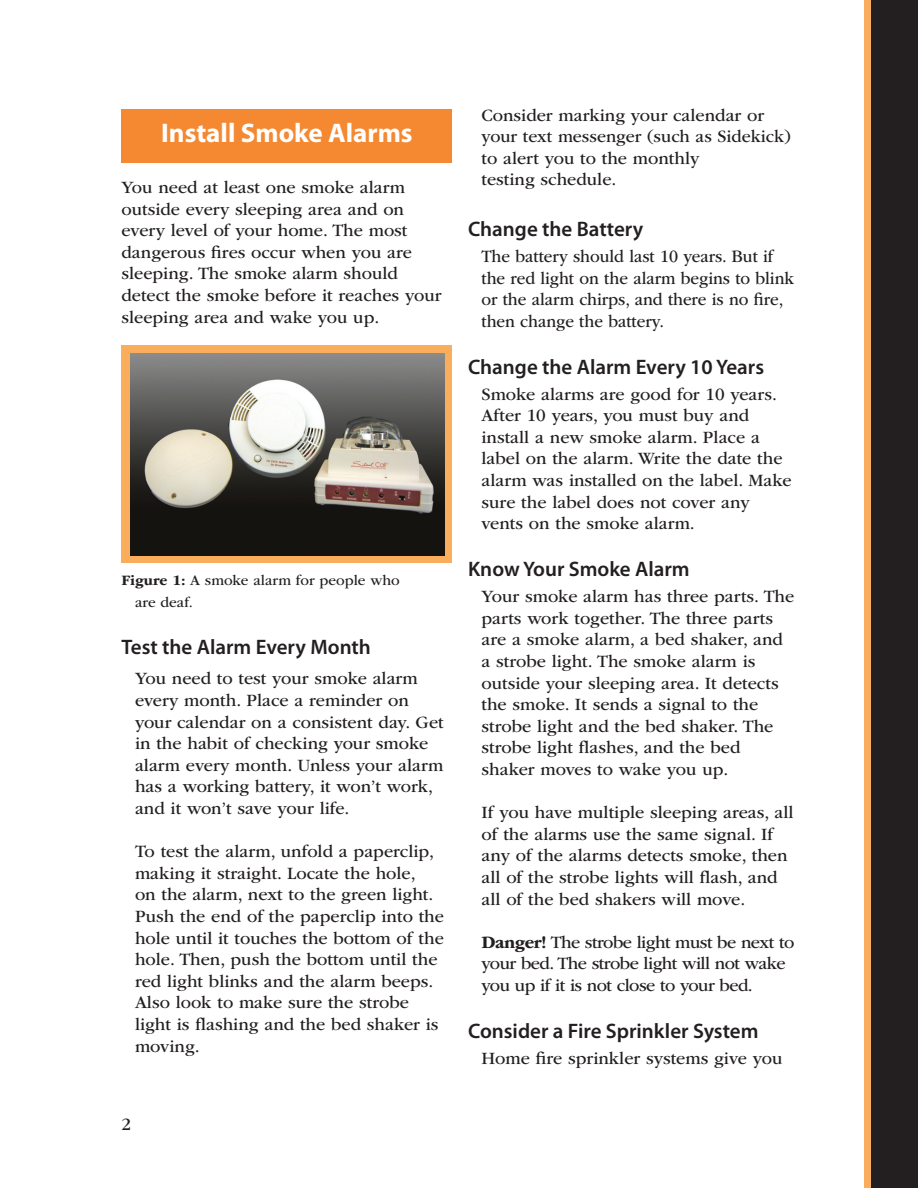
<style>
.page{position:relative;width:918px;height:1188px;background:#fff}
.page>*{position:absolute;margin:0;border:0;box-sizing:border-box;transform-origin:0 0}
.Headline_1{font:700 27px "Myriad Pro";color:#fff}
.Subhead_1{font:600 21px "Myriad Pro";color:#231f20}
.Body_Text{font:600 21px "Myriad Pro";color:#231f20}
.Body_Text_w_indent{font:18px/21.6px "ITC Garamond Std";color:#231f20}
.Body_Text-2{font:18px/21.6px "ITC Garamond Std";color:#231f20}
.Body_Text_w_indent-2{font:18px/21.6px "ITC Garamond Std";color:#231f20;scale:.94 1}
.Body_Text_w_indent-3{font:18px/21.6px "ITC Garamond Std";letter-spacing:-.03em;color:#231f20}
.Body_Text_w_tab{font:15px "ITC Garamond Std";color:#231f20}
.s1{font-weight:700}
</style>
<div class="page">
<div style="left:122px;top:346px;width:330px;height:217px;background:#faae5d"></div>
<img style="left:130px;top:353px;width:314px;height:202px">
<div style="left:865px;top:0;width:53px;height:1188px;background:#231f20"></div>
<div style="left:864px;top:0;width:7px;height:1188px;background:#faae5d"></div>
<div style="left:122px;top:109px;width:330px;height:54px;background:#f58932"></div>
<p class="Headline_1" style="left:161px;top:115px;width:253px">Install Smoke Alarms</p>
<p class="Body_Text-2" style="left:122px;top:177px;width:322px">You need at least one smoke alarm outside every sleeping area and on every level of your home. The most dangerous fires occur when you are sleeping. The smoke alarm should detect the smoke before it reaches your sleeping area and wake you up.</p>
<p class="Body_Text_w_tab" style="left:122px;top:573px;width:280px"><span class="s1">Figure 1:</span> A smoke alarm for people who</p>
<p class="Body_Text_w_tab" style="left:135px;top:594px;width:59px">are deaf.</p>
<p class="Subhead_1" style="left:122px;top:633px;width:251px">Test the Alarm Every Month</p>
<p class="Body_Text_w_indent" style="left:135px;top:668px;width:310px">You need to test your smoke alarm every month. Place a reminder on your calendar on a consistent day. Get in the habit of checking your smoke alarm every month. Unless your alarm has a working battery, it won’t work, and it won’t save your life.</p>
<p class="Body_Text_w_indent" style="left:135px;top:841px;width:301px">To test the alarm, unfold a paperclip,</p>
<p class="Body_Text_w_indent" style="left:135px;top:863px;width:311px">making it straight. Locate the hole,<br>on the alarm, next to the green light.<br>Push the end of the paperclip into the hole until it touches the bottom of the hole. Then, push the bottom until the red light blinks and the alarm beeps.<br>Also look to make sure the strobe light is flashing and the bed shaker is moving.</p>
<p class="Body_Text-2" style="left:122px;top:1114px;width:11px">2</p>
<p class="Body_Text_w_indent" style="left:482px;top:104px;width:311px">Consider marking your calendar or your text messenger (such as Sidekick) to alert you to the monthly<br>testing schedule.</p>
<p class="Subhead_1" style="left:468px;top:215px;width:177px">Change the Battery</p>
<p class="Body_Text_w_indent-2" style="left:482px;top:246px;width:334px">The battery should last 10 years. But if the red light on the alarm begins to blink or the alarm chirps, and there is no fire, then change the battery.</p>
<p class="Subhead_1" style="left:468px;top:353px;width:298px">Change the Alarm Every 10 Years</p>
<p class="Body_Text_w_indent" style="left:482px;top:383px;width:312px">Smoke alarms are good for 10 years.<br>After 10 years, you must buy and install a new smoke alarm. Place a label on the alarm. Write the date the alarm was installed on the label. Make sure the label does not cover any vents on the smoke alarm.</p>
<p class="Subhead_1" style="left:468px;top:556px;width:223px">Know Your Smoke Alarm</p>
<p class="Body_Text_w_indent" style="left:482px;top:586px;width:314px">Your smoke alarm has three parts. The parts work together. The three parts are a smoke alarm, a bed shaker, and a strobe light. The smoke alarm is outside your sleeping area. It detects the smoke. It sends a signal to the strobe light and the bed shaker. The strobe light flashes, and the bed shaker moves to wake you up.</p>
<p class="Body_Text_w_indent" style="left:482px;top:802px;width:314px">If you have multiple sleeping areas, all of the alarms use the same signal. If any of the alarms detects smoke, then all of the strobe lights will flash, and all of the bed shakers will move.</p>
<p class="Body_Text_w_indent-3" style="left:482px;top:931px;width:314px"><span class="s1">Danger!</span> The strobe light must be next to your bed. The strobe light will not wake you up if it is not close to your bed.</p>
<p class="Body_Text" style="left:468px;top:1017px;width:292px">Consider a Fire Sprinkler System</p>
<p class="Body_Text_w_indent" style="left:482px;top:1048px;width:303px">Home fire sprinkler systems give you</p>
</div>
